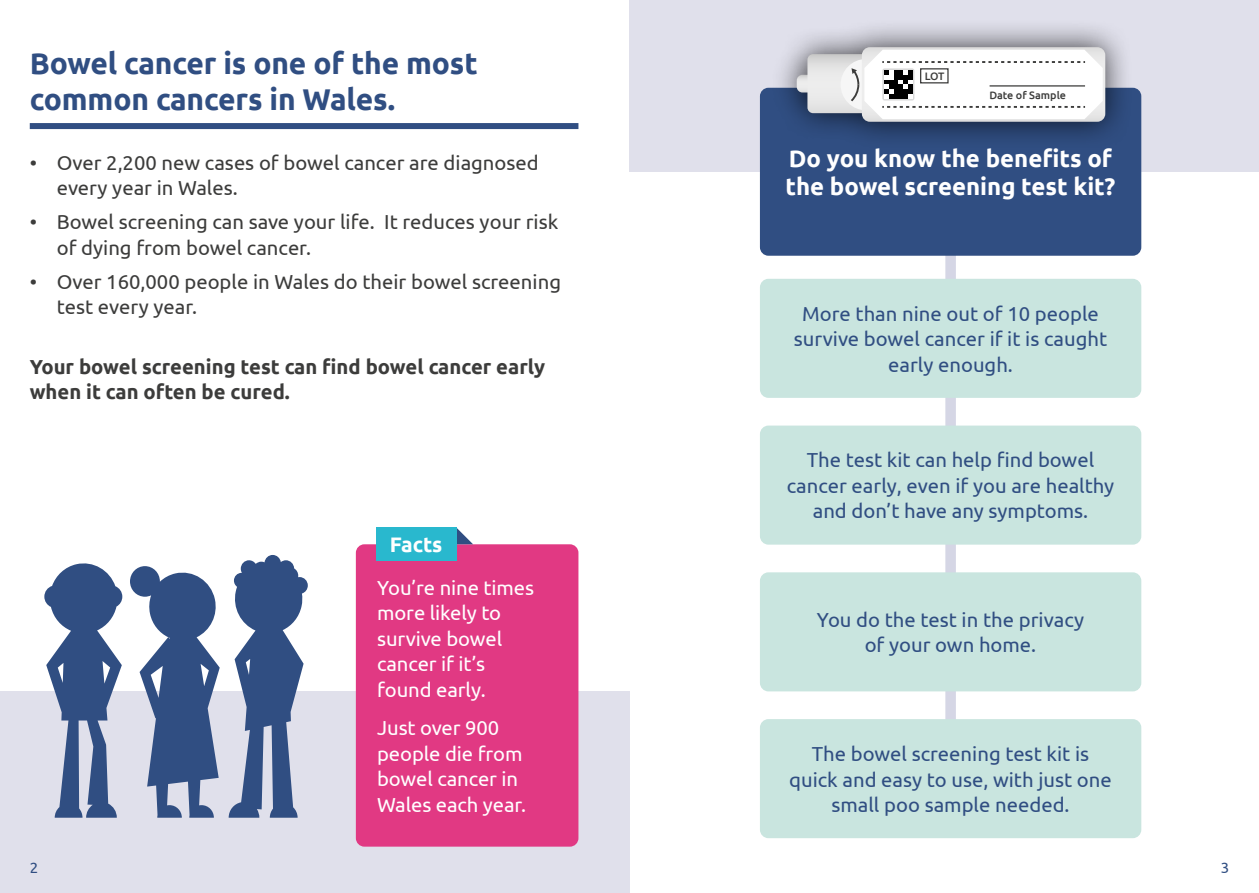
<style>
.page{position:relative;width:1259px;height:893px;background:#fff}
.page>*{position:absolute;margin:0;border:0;box-sizing:border-box;transform-origin:0 0}
.t1{font:700 30px/36px "Ubuntu";letter-spacing:-.005em;color:#304e82}
.t2{font:700 24px/28.5px "Ubuntu";color:#fff}
.t3{font:700 21px "Ubuntu";letter-spacing:-.005em;color:#fff}
.t4{font:20.25px/25.5px "Ubuntu";color:#304e82;text-align:center}
.t5{font:20.25px/25.5px "Ubuntu";color:#3c3c3b}
.t6{font:20.25px/25.5px "Ubuntu";letter-spacing:-.005em;color:#fff}
.t7{font:700 20.25px/25.5px "Ubuntu";color:#3c3c3b}
.t8{font:15px "Ubuntu";color:#304e82}
.t9{font:500 10.8px "Ubuntu";color:#3c3c3b}
</style>
<div class="page">
<div style="left:945px;top:238px;width:11px;height:560px;background:#d5d6e5"></div>
<div style="left:629px;top:0;width:630px;height:172px;background:#e0e0eb"></div>
<div style="left:0;top:691px;width:629px;height:202px;background:#e0e0eb"></div>
<div style="left:30px;top:123px;width:548px;height:6px;background:#304e82"></div>
<div style="left:760px;top:88px;width:381px;height:168px;background:#304e82;border-radius:9px"></div>
<div style="left:760px;top:279px;width:381px;height:119px;background:#c9e5df;border-radius:9px"></div>
<div style="left:760px;top:426px;width:381px;height:119px;background:#c9e5df;border-radius:9px"></div>
<div style="left:760px;top:572px;width:381px;height:119px;background:#c9e5df;border-radius:9px"></div>
<div style="left:769px;top:19px;width:364px;height:131px;background:#000;opacity:.75"></div>
<svg style="left:796px;top:47px;width:309px;height:75px;background:#e0e1e3"></svg>
<div style="left:760px;top:719px;width:381px;height:119px;background:#c9e5df;border-radius:9px"></div>
<div style="left:356px;top:544px;width:222px;height:303px;background:#e13983;border-radius:9px"></div>
<svg style="left:456px;top:528px;width:17px;height:16px"></svg>
<div style="left:376px;top:528px;width:80px;height:33px;background:#29b8ce"></div>
<svg style="left:130px;top:566px;width:90px;height:252px"></svg>
<svg style="left:229px;top:555px;width:79px;height:263px"></svg>
<svg style="left:44px;top:563px;width:78px;height:255px"></svg>
<h1 class="t1" style="left:30px;top:45px;width:449px">Bowel cancer is one of the most common cancers in Wales.</h1>
<p class="t5" style="left:57px;top:149px;width:483px;text-indent:-27px">• Over 2,200 new cases of bowel cancer are diagnosed every year in Wales.</p>
<p class="t5" style="left:57px;top:209px;width:503px;text-indent:-27px">• Bowel screening can save your life. It reduces your risk of dying from bowel cancer.</p>
<p class="t5" style="left:57px;top:268px;width:506px;text-indent:-27px">• Over 160,000 people in Wales do their bowel screening test every year.</p>
<p class="t7" style="left:30px;top:354px;width:517px">Your bowel screening test can find bowel cancer early when it can often be cured.</p>
<p class="t3" style="left:390px;top:532px;width:54px">Facts</p>
<p class="t6" style="left:377px;top:574px;width:159px">You’re nine times more likely to survive bowel cancer if it’s found early.</p>
<p class="t6" style="left:377px;top:715px;width:151px">Just over 900 people die from bowel cancer in<br>Wales each year.</p>
<p class="t9" style="left:924px;top:69px;width:21px">LOT</p>
<p class="t9" style="left:989px;top:89px;width:78px">Date of Sample</p>
<p class="t2" style="left:785px;top:144px;width:331px">Do you know the benefits of the bowel screening test kit?</p>
<p class="t4" style="left:794px;top:300px;width:315px">More than nine out of 10 people survive bowel cancer if it is caught early enough.</p>
<p class="t4" style="left:787px;top:447px;width:329px">The test kit can help find bowel cancer early, even if you are healthy and don’t have any symptoms.</p>
<p class="t4" style="left:817px;top:606px;width:269px">You do the test in the privacy of your own home.</p>
<p class="t4" style="left:789px;top:740px;width:324px">The bowel screening test kit is quick and easy to use, with just one small poo sample needed.</p>
<p class="t8" style="left:30px;top:859px;width:10px">2</p>
<p class="t8" style="left:1220px;top:859px;width:10px">3</p>
</div>
